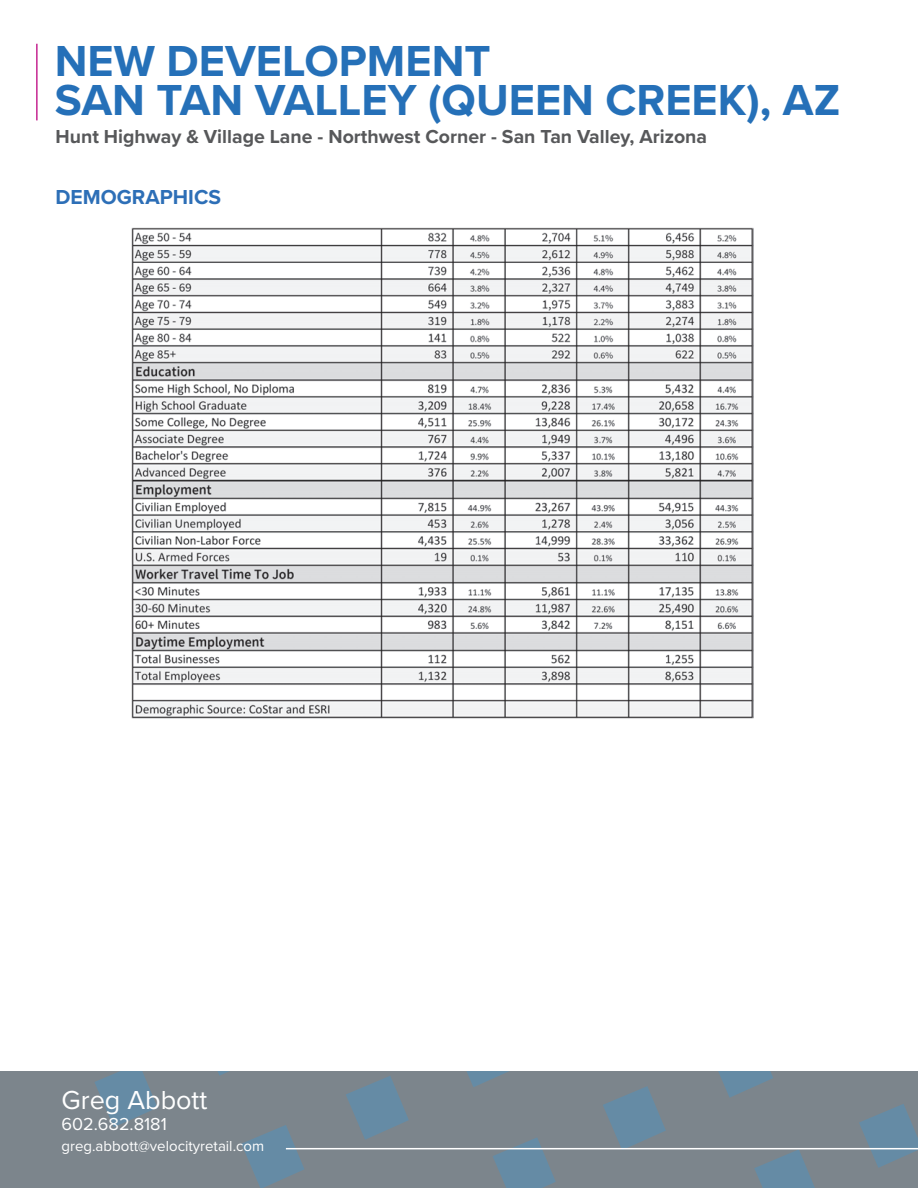
<style>
.page{position:relative;width:918px;height:1188px;background:#fff}
.page>*{position:absolute;margin:0;border:0;box-sizing:border-box;transform-origin:0 0}
.t1{font:700 45px "Proxima Nova";color:#2570b8}
.t2{font:27px "Proxima Nova";color:#fff}
.t3{font:700 21px "Proxima Nova";color:#2d6fb7}
.t4{font:700 19.5px "Proxima Nova";color:#57585a}
.t5{font:18px "Proxima Nova";color:#fff}
.t6{font:15px "Proxima Nova";color:#fff}
</style>
<div class="page">
<svg style="left:5px;top:1071px;width:913px;height:117px;background:#788690"></svg>
<hr style="left:286px;top:1148px;width:632px;height:1px;background:#fff">
<hr style="left:36px;top:44px;width:2px;height:76px;background:#c52691">
<img style="left:132px;top:227px;width:622px;height:492px">
<p class="t1" style="left:55px;top:27px;width:437px">NEW DEVELOPMENT</p>
<p class="t1" style="left:55px;top:66px;width:787px">SAN TAN VALLEY (QUEEN CREEK), AZ</p>
<p class="t4" style="left:56px;top:122px;width:653px">Hunt Highway &amp; Village Lane - Northwest Corner - San Tan Valley, Arizona</p>
<p class="t3" style="left:56px;top:181px;width:167px">DEMOGRAPHICS</p>
<h2 class="t2" style="left:62px;top:1080px;width:147px">Greg Abbott</h2>
<p class="t5" style="left:62px;top:1110px;width:107px">602.682.8181</p>
<p class="t6" style="left:62px;top:1135px;width:204px">greg.abbott@velocityretail.com</p>
</div>
